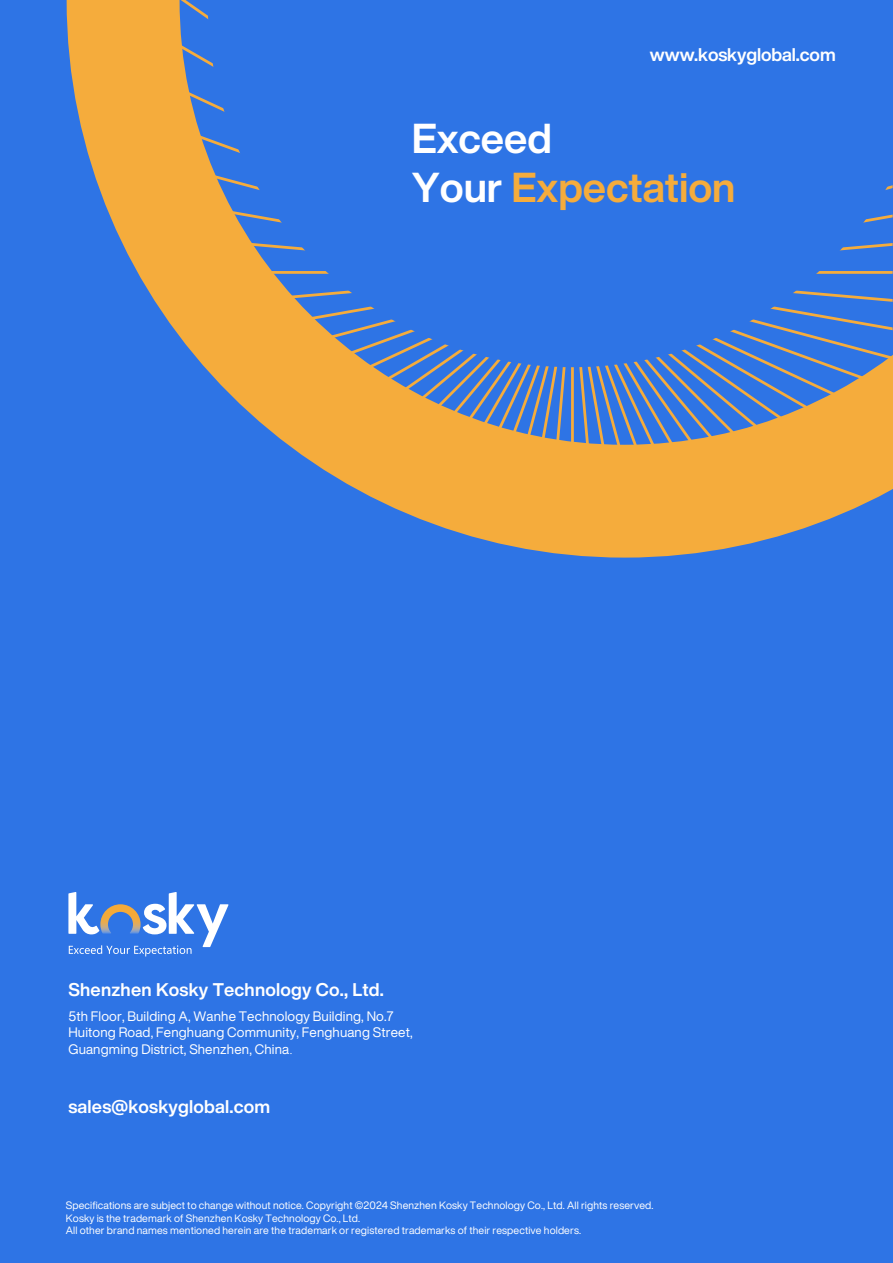
<style>
.page{position:relative;width:893px;height:1263px;background:#fff}
.page>*{position:absolute;margin:0;border:0;box-sizing:border-box;transform-origin:0 0}
.t1{font:700 41.1px/49.3px "Helvetica Now Display";color:#f5ac3c}
.t2{font:700 18px "Helvetica Now Display";letter-spacing:.01em;color:#fff}
.t3{font:13.5px/16.2px "Helvetica Now Display";letter-spacing:.01em;color:#fff}
.t4{font:10.5px/12.6px "Helvetica Now Display";letter-spacing:.01em;color:#fff}
.s1{color:#fff}
.s2{font-family:"Adobe Song Std";font-weight:300}
</style>
<div class="page">
<div style="left:0;top:0;width:892px;height:1263px;background:#2e74e5"></div>
<svg style="left:68px;top:892px;width:160px;height:64px"></svg>
<svg style="left:67px;top:0;width:822px;height:558px"></svg>
<svg style="left:84px;top:0;width:18px;height:491px"></svg>
<svg style="left:102px;top:0;width:113px;height:491px"></svg>
<svg style="left:215px;top:0;width:677px;height:491px"></svg>
<svg style="left:332px;top:0;width:480px;height:491px"></svg>
<svg style="left:450px;top:0;width:244px;height:491px"></svg>
<h2 class="t2" style="left:649px;top:42px;width:187px">www.koskyglobal.com</h2>
<h1 class="t1" style="left:411px;top:113px;width:325px"><span class="s1">Exceed<br>Your</span> Expectation</h1>
<h2 class="t2" style="left:68px;top:977px;width:317px">Shenzhen Kosky Technology Co., Ltd.</h2>
<p class="t3" style="left:68px;top:1008px;width:345px">5th Floor, Building A, Wanhe Technology Building, No.7<br>Huitong Road, Fenghuang Community, Fenghuang Street,<br>Guangming District, Shenzhen, China<span class="s2">.</span></p>
<h2 class="t2" style="left:68px;top:1094px;width:203px">sales@koskyglobal.com</h2>
<p class="t4" style="left:66px;top:1199px;width:589px">Specifications are subject to change without notice. Copyright ©2024 Shenzhen Kosky Technology Co., Ltd. All rights reserved.<br>Kosky is the trademark of Shenzhen Kosky Technology Co., Ltd.<br>All other brand names mentioned herein are the trademark or registered trademarks of their respective holders.</p>
</div>
